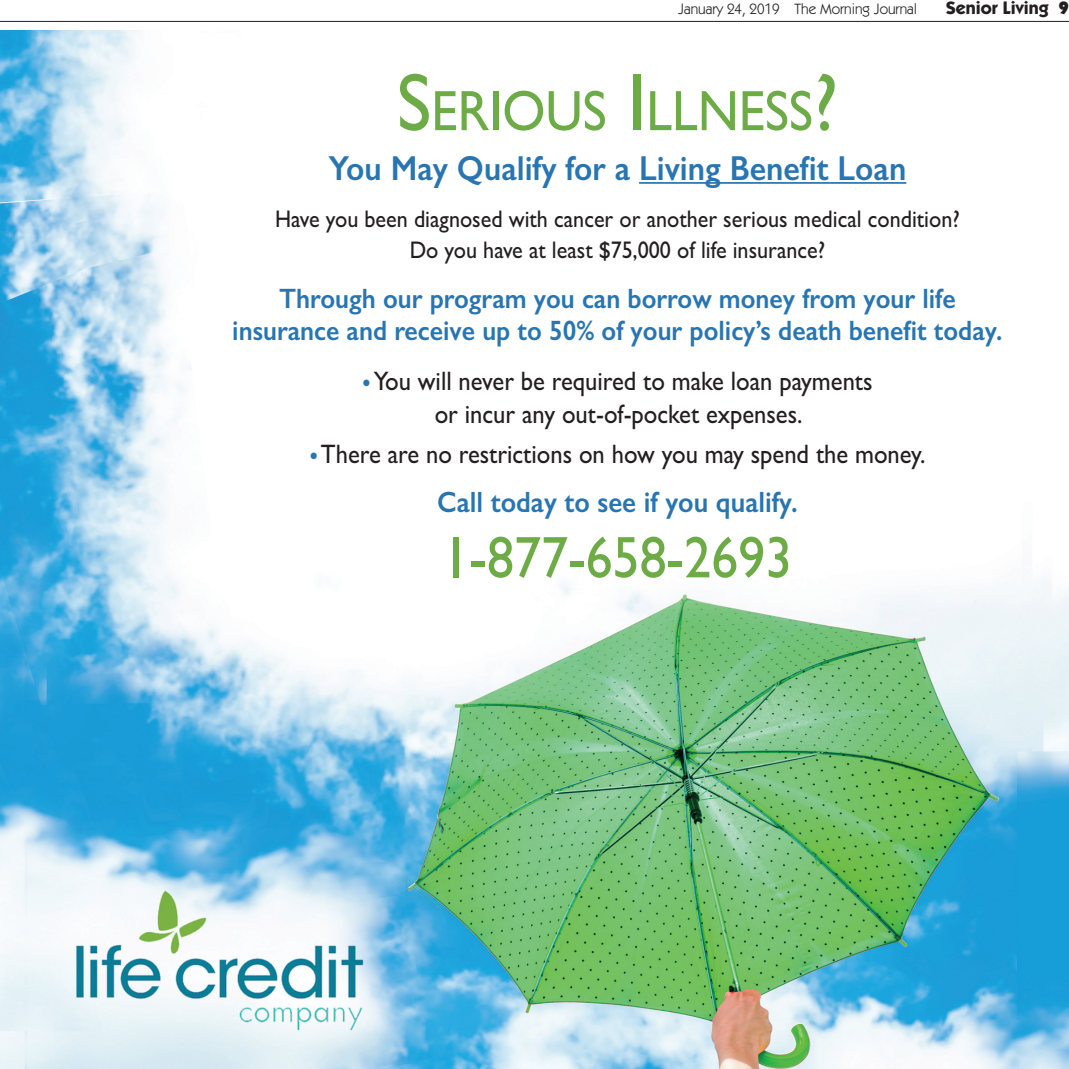
<style>
.page{position:relative;width:1069px;height:1069px;background:#fff}
.page>*{position:absolute;margin:0;border:0;box-sizing:border-box;transform-origin:0 0}
.t1{font:58.8px "Gill Sans";color:#6cab45;scale:.92 1}
.t2{font:57px "Gill Sans";color:#6cab45;scale:.92 1}
.t3{font:600 34.8px "Gill Sans";color:#2875b1;scale:.92 1}
.t4{font:600 29.4px "Gill Sans";color:#2875b1;scale:.92 1}
.t5{font:600 28.05px/32.1px "Gill Sans";color:#2875b1;text-align:center;scale:.92 1}
.t6{font:26.7px/32.1px "Gill Sans";color:#231f20;text-align:center;scale:.92 1}
.t7{font:24px/30.8px "Gill Sans";color:#231f20;text-align:center;scale:.92 1}
.t8{font:700 18px "Itc Kabel";color:#231f20}
.t9{font:15px "Itc Kabel";color:#231f20}
.s1{font-weight:900}
.s2{font-size:81.45px}
.s3{color:#2875b1}
</style>
<div class="page">
<hr style="left:0;top:21px;width:1068px;height:1px;background:#231f20">
<img style="left:0;top:31px;width:1068px;height:1037px">
<hr style="left:639px;top:182px;width:267px;height:2px;background:#2875b1">
<p class="t9" style="left:678px;top:0;width:240px">January 24, 2019 The Morning Journal</p>
<p class="t8" style="left:945px;top:-3px;width:125px">Senior Living <span class="s1">9</span></p>
<h2 class="t2" style="left:397px;top:77px;width:480px"><span class="s2">S</span>ERIOUS <span class="s2">I</span>LLNESS<span class="s2">?</span></h2>
<h3 class="t3" style="left:328px;top:147px;width:629px">You May Qualify for a Living Benefit Loan</h3>
<p class="t7" style="left:275px;top:203px;width:745px">Have you been diagnosed with cancer or another serious medical condition?<br>Do you have at least $75,000 of life insurance?</p>
<p class="t5" style="left:232px;top:282px;width:838px">Through our program you can borrow money from your life insurance and receive up to 50% of your policy’s death benefit today.</p>
<p class="t6" style="left:362px;top:365px;width:556px"><span class="s3">•</span>You will never be required to make loan payments or incur any out-of-pocket expenses.</p>
<p class="t6" style="left:309px;top:437px;width:671px"><span class="s3">•</span>There are no restrictions on how you may spend the money.</p>
<p class="t4" style="left:437px;top:484px;width:393px">Call today to see if you qualify.</p>
<h1 class="t1" style="left:442px;top:522px;width:381px">1-877-658-2693</h1>
</div>
